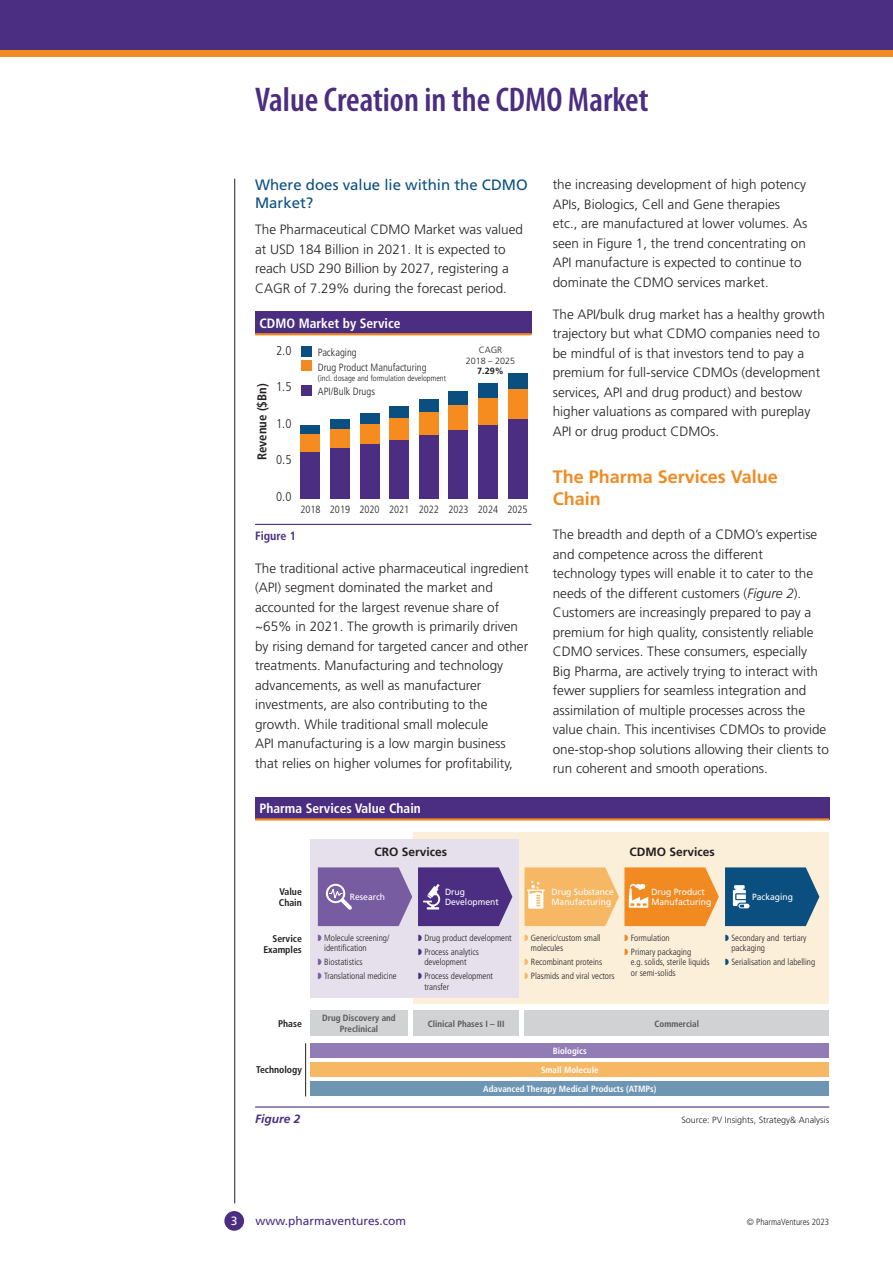
<style>
.page{position:relative;width:893px;height:1263px;background:#fff}
.page>*{position:absolute;margin:0;border:0;box-sizing:border-box;transform-origin:0 0}
.t1{font:600 condensed 34.5px "Myriad Pro";color:#4b2d81}
.t2{font:700 18px/21.6px "Frutiger";color:#f08a21}
.t3{font:15px/18px "Frutiger";color:#0b4f80}
.t4{font:300 13.5px/19.5px "Frutiger";color:#231f20}
.t5{font:700 condensed 13.5px "Frutiger";color:#fff}
.t6{font:300 condensed 12.75px "Frutiger";color:#231f20}
.t7{font:700 condensed 12.75px "Frutiger";color:#231f20}
.t8{font:700 12px "Frutiger";color:#231f20}
.t9{font:12px "Frutiger";color:#4b2d81}
.t10{font:italic 700 12px "Frutiger";color:#4b2d81}
.t11{font:700 condensed 12px "Frutiger";color:#4b2d81}
.t12{font:12px "Frutiger";color:#fff}
.t13{font:300 condensed 10.5px/14.7px "Frutiger";color:#231f20}
.t14{font:700 condensed 9.75px/11.7px "Frutiger";color:#231f20}
.t15{font:300 condensed 9px/14px "Frutiger";color:#231f20}
.t16{font:9px/10.8px "Frutiger";color:#fff;scale:.95 1}
.t17{font:700 condensed 9px/19px "Frutiger";color:#fff;text-align:center}
.t18{font:700 condensed 9px/10.8px "Frutiger";color:#57585a;text-align:center}
.t19{font:300 9px/10.8px "Frutiger";color:#231f20;text-align:center}
.t20{font:700 9px "Frutiger";color:#231f20}
.t21{font:300 condensed 8.25px "Frutiger";color:#231f20}
.s1{font-style:italic}
</style>
<div class="page">
<div style="left:224px;top:1211px;width:20px;height:20px;background:#4b2d81;border-radius:50%"></div>
<hr style="left:234px;top:179px;width:1px;height:1024px;background:#231f20">
<div style="left:0;top:0;width:893px;height:52px;background:#4b2d81"></div>
<div style="left:0;top:50px;width:893px;height:7px;background:#f08a21"></div>
<div style="left:255px;top:796px;width:574px;height:23px;background:#4b2d81"></div>
<hr style="left:255px;top:818px;width:574px;height:2px;background:#f08a21">
<hr style="left:255px;top:1106px;width:574px;height:1px;background:#4b2d81">
<div style="left:414px;top:832px;width:415px;height:171px;background:#fcefda"></div>
<div style="left:310px;top:839px;width:209px;height:158px;background:#e6dfec"></div>
<svg style="left:318px;top:867px;width:94px;height:59px;background:#856baa"></svg>
<svg style="left:524px;top:867px;width:195px;height:59px;background:#f4ad5b"></svg>
<svg style="left:725px;top:867px;width:94px;height:59px;background:#27628c"></svg>
<svg style="left:418px;top:867px;width:94px;height:59px;background:#5b408c"></svg>
<div style="left:310px;top:1010px;width:98px;height:26px;background:#d1d2d4"></div>
<div style="left:414px;top:1010px;width:105px;height:26px;background:#d1d2d4"></div>
<div style="left:524px;top:1010px;width:305px;height:26px;background:#d1d2d4"></div>
<div style="left:310px;top:1043px;width:519px;height:15px;background:#917cb5"></div>
<div style="left:310px;top:1062px;width:519px;height:15px;background:#f6b865"></div>
<div style="left:310px;top:1081px;width:519px;height:15px;background:#6e96b2"></div>
<hr style="left:305px;top:1043px;width:1px;height:53px;background:#231f20">
<div style="left:255px;top:311px;width:276px;height:23px;background:#4b2d81"></div>
<hr style="left:255px;top:333px;width:276px;height:2px;background:#f08a21">
<hr style="left:255px;top:524px;width:276px;height:1px;background:#4b2d81">
<div style="left:301px;top:346px;width:11px;height:11px;background:#0b4f80"></div>
<div style="left:301px;top:360px;width:11px;height:11px;background:#f08a21"></div>
<div style="left:301px;top:385px;width:11px;height:11px;background:#4b2d81"></div>
<div style="left:301px;top:452px;width:19px;height:47px;background:#4b2d81"></div>
<div style="left:301px;top:434px;width:19px;height:18px;background:#f68b1f"></div>
<div style="left:301px;top:425px;width:19px;height:9px;background:#0b4f80"></div>
<div style="left:330px;top:448px;width:20px;height:51px;background:#4b2d81"></div>
<div style="left:330px;top:429px;width:20px;height:19px;background:#f68b1f"></div>
<div style="left:330px;top:419px;width:20px;height:10px;background:#0b4f80"></div>
<div style="left:360px;top:444px;width:19px;height:55px;background:#4b2d81"></div>
<div style="left:360px;top:423px;width:19px;height:21px;background:#f68b1f"></div>
<div style="left:360px;top:413px;width:19px;height:10px;background:#0b4f80"></div>
<div style="left:390px;top:440px;width:19px;height:59px;background:#4b2d81"></div>
<div style="left:390px;top:418px;width:19px;height:22px;background:#f68b1f"></div>
<div style="left:390px;top:407px;width:19px;height:11px;background:#0b4f80"></div>
<div style="left:419px;top:435px;width:19px;height:64px;background:#4b2d81"></div>
<div style="left:419px;top:411px;width:19px;height:24px;background:#f68b1f"></div>
<div style="left:419px;top:399px;width:19px;height:12px;background:#0b4f80"></div>
<div style="left:449px;top:430px;width:19px;height:69px;background:#4b2d81"></div>
<div style="left:449px;top:405px;width:19px;height:25px;background:#f68b1f"></div>
<div style="left:449px;top:391px;width:19px;height:14px;background:#0b4f80"></div>
<div style="left:478px;top:424px;width:20px;height:75px;background:#4b2d81"></div>
<div style="left:478px;top:397px;width:20px;height:27px;background:#f68b1f"></div>
<div style="left:478px;top:383px;width:20px;height:14px;background:#0b4f80"></div>
<div style="left:508px;top:418px;width:19px;height:81px;background:#4b2d81"></div>
<div style="left:508px;top:389px;width:19px;height:29px;background:#f68b1f"></div>
<div style="left:508px;top:374px;width:19px;height:15px;background:#0b4f80"></div>
<h1 class="t1" style="left:255px;top:78px;width:395px">Value Creation in the CDMO Market</h1>
<p class="t3" style="left:255px;top:176px;width:274px">Where does value lie within the CDMO<br>Market?</p>
<p class="t4" style="left:255px;top:220px;width:269px">The Pharmaceutical CDMO Market was valued at USD 184 Billion in 2021. It is expected to reach USD 290 Billion by 2027, registering a CAGR of 7.29% during the forecast period.</p>
<p class="t5" style="left:259px;top:315px;width:143px">CDMO Market by Service</p>
<p class="t6" style="left:276px;top:343px;width:17px">2.0</p>
<p class="t6" style="left:276px;top:379px;width:17px">1.5</p>
<p class="t6" style="left:276px;top:416px;width:17px">1.0</p>
<p class="t6" style="left:276px;top:452px;width:17px">0.5</p>
<p class="t6" style="left:276px;top:489px;width:17px">0.0</p>
<p class="t19" style="left:466px;top:344px;width:51px">CAGR<br>2018 – 2025</p>
<p class="t20" style="left:477px;top:366px;width:28px">7.29%</p>
<p class="t13" style="left:318px;top:345px;width:110px">Packaging<br>Drug Product Manufacturing</p>
<p class="t21" style="left:318px;top:373px;width:130px">(incl. dosage and formulation development</p>
<p class="t13" style="left:318px;top:384px;width:59px">API/Bulk Drugs</p>
<p class="t7" style="left:255px;top:460px;width:78px;rotate:-90deg">Revenue ($Bn)</p>
<p class="t13" style="left:300px;top:502px;width:229px">2018 2019 2020 2021 2022 2023 2024 2025</p>
<p class="t11" style="left:255px;top:528px;width:42px">Figure 1</p>
<p class="t4" style="left:255px;top:558px;width:275px">The traditional active pharmaceutical ingredient (API) segment dominated the market and accounted for the largest revenue share of ~65% in 2021. The growth is primarily driven by rising demand for targeted cancer and other treatments. Manufacturing and technology advancements, as well as manufacturer investments, are also contributing to the growth. While traditional small molecule<br>API manufacturing is a low margin business that relies on higher volumes for profitability,</p>
<p class="t5" style="left:259px;top:800px;width:163px">Pharma Services Value Chain</p>
<p class="t4" style="left:553px;top:175px;width:256px">the increasing development of high potency APIs, Biologics, Cell and Gene therapies etc., are manufactured at lower volumes. As seen in Figure 1, the trend concentrating on API manufacture is expected to continue to dominate the CDMO services market.</p>
<p class="t4" style="left:553px;top:304px;width:274px">The API/bulk drug market has a healthy growth trajectory but what CDMO companies need to be mindful of is that investors tend to pay a premium for full-service CDMOs (development services, API and drug product) and bestow higher valuations as compared with pureplay API or drug product CDMOs.</p>
<h2 class="t2" style="left:553px;top:466px;width:227px">The Pharma Services Value<br>Chain</h2>
<p class="t4" style="left:553px;top:525px;width:278px">The breadth and depth of a CDMO’s expertise and competence across the different technology types will enable it to cater to the needs of the different customers (<span class="s1">Figure 2</span>).<br>Customers are increasingly prepared to pay a premium for high quality, consistently reliable CDMO services. These consumers, especially<br>Big Pharma, are actively trying to interact with fewer suppliers for seamless integration and assimilation of multiple processes across the value chain. This incentivises CDMOs to provide one-stop-shop solutions allowing their clients to run coherent and smooth operations.</p>
<p class="t14" style="left:279px;top:885px;width:24px">Value<br>Chain</p>
<p class="t14" style="left:263px;top:932px;width:40px;text-align:right">Service<br>Examples</p>
<p class="t8" style="left:375px;top:845px;width:74px">CRO Services</p>
<p class="t8" style="left:629px;top:845px;width:87px">CDMO Services</p>
<p class="t16" style="left:350px;top:891px;width:39px">Research</p>
<p class="t16" style="left:651px;top:886px;width:64px">Drug Product<br>Manufacturing</p>
<p class="t16" style="left:551px;top:886px;width:67px">Drug Substance<br>Manufacturing</p>
<p class="t16" style="left:752px;top:891px;width:45px">Packaging</p>
<p class="t16" style="left:445px;top:886px;width:58px">Drug<br>Development</p>
<p class="t15" style="left:324px;top:932px;width:67px;line-height:10.8px">Molecule screening/ identification</p>
<p class="t15" style="left:324px;top:955px;width:74px">Biostatistics<br>Translational medicine</p>
<p class="t15" style="left:424px;top:931px;width:89px">Drug product development<br>Process analytics</p>
<p class="t15" style="left:424px;top:955px;width:70px">development<br>Process development</p>
<p class="t15" style="left:424px;top:980px;width:26px">transfer</p>
<p class="t15" style="left:531px;top:932px;width:71px;line-height:10.8px">Generic/custom small molecules</p>
<p class="t15" style="left:531px;top:955px;width:85px">Recombinant proteins<br>Plasmids and viral vectors</p>
<p class="t15" style="left:631px;top:931px;width:62px">Formulation<br>Primary packaging</p>
<p class="t15" style="left:631px;top:957px;width:80px;line-height:10.8px">e.g. solids, sterile liquids or semi-solids</p>
<p class="t15" style="left:731px;top:932px;width:77px;line-height:10.8px">Secondary and tertiary packaging</p>
<p class="t15" style="left:731px;top:955px;width:85px">Serialisation and labelling</p>
<p class="t14" style="left:278px;top:1017px;width:25px">Phase</p>
<p class="t18" style="left:322px;top:1012px;width:75px">Drug Discovery and<br>Preclinical</p>
<p class="t18" style="left:428px;top:1018px;width:78px">Clinical Phases I – III</p>
<p class="t18" style="left:655px;top:1018px;width:46px">Commercial</p>
<p class="t17" style="left:483px;top:1041px;width:175px">Biologics<br>Small Molecule<br>Adavanced Therapy Medical Products (ATMPs)</p>
<p class="t14" style="left:256px;top:1064px;width:47px">Technology</p>
<p class="t10" style="left:255px;top:1111px;width:47px">Figure 2</p>
<p class="t19" style="left:681px;top:1114px;width:149px">Source: PV Insights, Strategy&amp; Analysis</p>
<p class="t12" style="left:231px;top:1214px;width:8px">3</p>
<p class="t9" style="left:255px;top:1214px;width:152px">www.pharmaventures.com</p>
<p class="t15" style="left:747px;top:1215px;width:84px">© PharmaVentures 2023</p>
</div>
